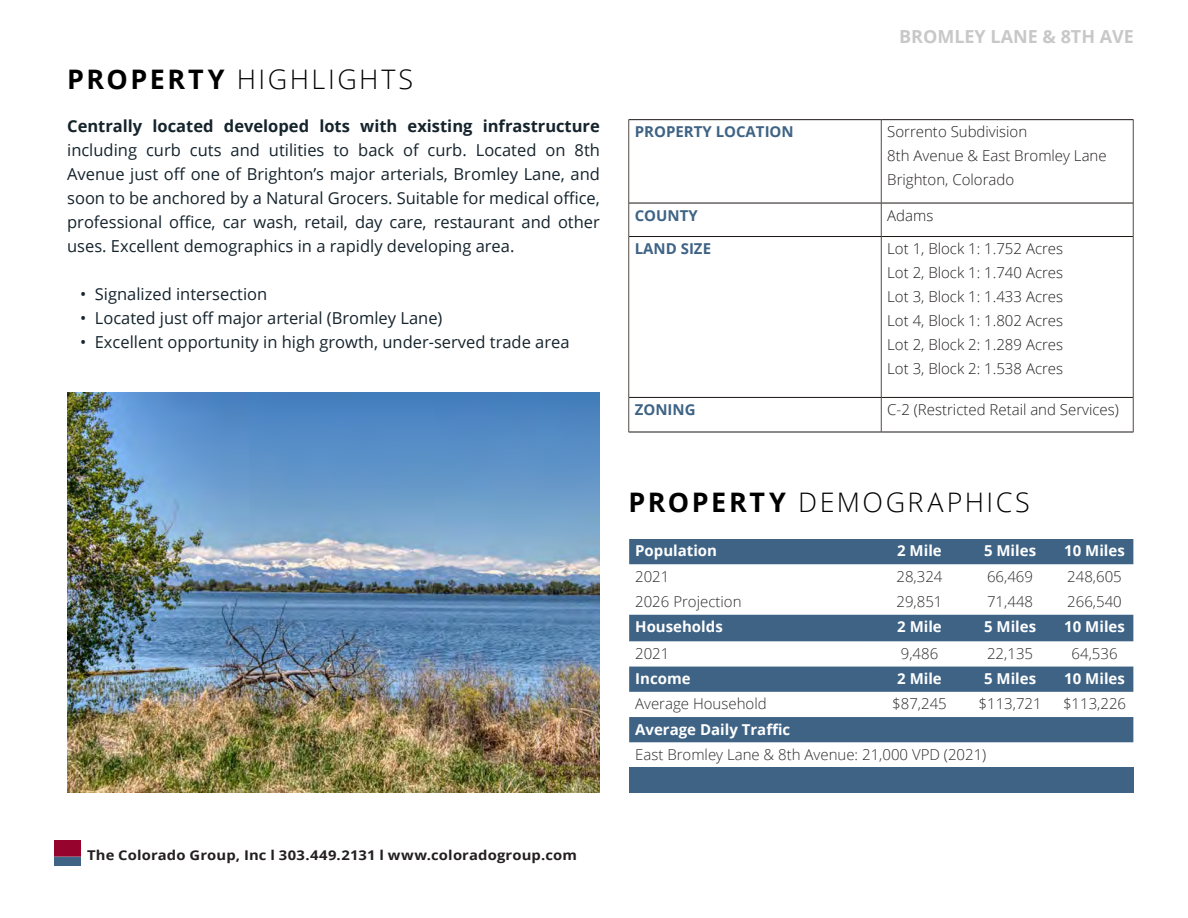
<style>
.page{position:relative;width:1188px;height:918px;background:#fff}
.page>*{position:absolute;margin:0;border:0;box-sizing:border-box;transform-origin:0 0}
.CONTENT_NUMBERS{font:300 26.85px "Open Sans";letter-spacing:.095em;color:#000}
.t1{font:700 18px "Open Sans";color:#c8c8c8}
.t2{font:16.5px/24px "Open Sans";color:#15232c;text-align:justify}
.t3{font:300 15px "Open Sans";color:#231f20}
.Paragraph_Style_1{font:300 15px "Open Sans";color:#2c2c2c}
.Paragraph_Style_1-2{font:700 15px "Open Sans";color:#fff}
.t4{font:700 15px "Open Sans";color:#3e6385}
.Paragraph_Style_1-3{font:700 15px "Open Sans";color:#fffeff}
.CONTENT_NUMBERS-2{font:700 13.5px "Open Sans";letter-spacing:.01em;color:#231f20;scale:1.1 1}
.s1{font-weight:700}
</style>
<div class="page">
<img style="left:54px;top:841px;width:26px;height:25px">
<svg style="left:629px;top:120px;width:252px;height:312px"></svg>
<hr style="left:629px;top:119px;width:252px;height:1px;background:#1b1513">
<hr style="left:881px;top:119px;width:252px;height:1px;background:#1b1513">
<hr style="left:629px;top:203px;width:252px;height:1px;background:#1b1513">
<hr style="left:881px;top:203px;width:252px;height:1px;background:#1b1513">
<hr style="left:629px;top:236px;width:252px;height:1px;background:#1b1513">
<hr style="left:881px;top:236px;width:252px;height:1px;background:#1b1513">
<hr style="left:629px;top:397px;width:252px;height:1px;background:#1b1513">
<hr style="left:881px;top:397px;width:252px;height:1px;background:#1b1513">
<hr style="left:629px;top:432px;width:252px;height:1px;background:#1b1513">
<hr style="left:881px;top:432px;width:252px;height:1px;background:#1b1513">
<hr style="left:628px;top:120px;width:1px;height:83px;background:#524a47">
<hr style="left:881px;top:120px;width:1px;height:83px;background:#524a47">
<hr style="left:1133px;top:120px;width:1px;height:83px;background:#524a47">
<hr style="left:628px;top:203px;width:1px;height:34px;background:#524a47">
<hr style="left:881px;top:203px;width:1px;height:33px;background:#524a47">
<hr style="left:1133px;top:203px;width:1px;height:34px;background:#524a47">
<hr style="left:628px;top:237px;width:1px;height:160px;background:#524a47">
<hr style="left:881px;top:237px;width:1px;height:160px;background:#524a47">
<hr style="left:1133px;top:237px;width:1px;height:160px;background:#524a47">
<hr style="left:628px;top:397px;width:1px;height:35px;background:#524a47">
<hr style="left:881px;top:398px;width:1px;height:34px;background:#524a47">
<hr style="left:1133px;top:397px;width:1px;height:35px;background:#524a47">
<img style="left:67px;top:392px;width:533px;height:401px">
<div style="left:629px;top:539px;width:504px;height:25px;background:#3e6385"></div>
<div style="left:629px;top:615px;width:504px;height:26px;background:#3e6385"></div>
<div style="left:629px;top:667px;width:504px;height:25px;background:#3e6385"></div>
<div style="left:629px;top:717px;width:504px;height:25px;background:#3e6385"></div>
<div style="left:629px;top:768px;width:504px;height:25px;background:#3e6385"></div>
<p class="CONTENT_NUMBERS" style="left:67px;top:61px;width:348px"><span class="s1">PROPERTY</span> HIGHLIGHTS</p>
<p class="t2" style="left:67px;top:114px;width:534px"><span class="s1">Centrally located developed lots with existing infrastructure </span>including curb cuts and utilities to back of curb. Located on 8th Avenue just off one of Brighton’s major arterials, Bromley Lane, and soon to be anchored by a Natural Grocers. Suitable for medical office, professional office, car wash, retail, day care, restaurant and other uses. Excellent demographics in a rapidly developing area.</p>
<p class="t2" style="left:80px;top:282px;width:189px">• Signalized intersection</p>
<p class="t2" style="left:80px;top:306px;width:364px">• Located just off major arterial (Bromley Lane)</p>
<p class="t2" style="left:80px;top:330px;width:491px">• Excellent opportunity in high growth, under-served trade area</p>
<p class="t1" style="left:899px;top:23px;width:236px">BROMLEY LANE &amp; 8TH AVE</p>
<p class="t4" style="left:635px;top:121px;width:161px">PROPERTY LOCATION</p>
<p class="t3" style="left:887px;top:121px;width:141px">Sorrento Subdivision</p>
<p class="t3" style="left:887px;top:145px;width:221px">8th Avenue &amp; East Bromley Lane</p>
<p class="t3" style="left:887px;top:169px;width:128px">Brighton, Colorado</p>
<p class="t4" style="left:635px;top:204px;width:65px">COUNTY</p>
<p class="t3" style="left:887px;top:205px;width:48px">Adams</p>
<p class="t4" style="left:635px;top:238px;width:78px">LAND SIZE</p>
<p class="t3" style="left:887px;top:238px;width:177px">Lot 1, Block 1: 1.752 Acres</p>
<p class="t3" style="left:887px;top:262px;width:177px">Lot 2, Block 1: 1.740 Acres</p>
<p class="t3" style="left:887px;top:286px;width:177px">Lot 3, Block 1: 1.433 Acres</p>
<p class="t3" style="left:887px;top:310px;width:177px">Lot 4, Block 1: 1.802 Acres</p>
<p class="t3" style="left:887px;top:334px;width:177px">Lot 2, Block 2: 1.289 Acres</p>
<p class="t3" style="left:887px;top:358px;width:177px">Lot 3, Block 2: 1.538 Acres</p>
<p class="t4" style="left:635px;top:399px;width:62px">ZONING</p>
<p class="t3" style="left:887px;top:399px;width:233px">C-2 (Restricted Retail and Services)</p>
<p class="CONTENT_NUMBERS" style="left:629px;top:484px;width:403px"><span class="s1">PROPERTY</span> DEMOGRAPHICS</p>
<p class="Paragraph_Style_1-2" style="left:635px;top:540px;width:83px">Population</p>
<p class="Paragraph_Style_1-2" style="left:897px;top:540px;width:46px">2 Mile</p>
<p class="Paragraph_Style_1-2" style="left:984px;top:540px;width:54px">5 Miles</p>
<p class="Paragraph_Style_1-2" style="left:1064px;top:540px;width:62px">10 Miles</p>
<p class="Paragraph_Style_1" style="left:635px;top:566px;width:36px">2021</p>
<p class="Paragraph_Style_1" style="left:896px;top:566px;width:48px">28,324</p>
<p class="Paragraph_Style_1" style="left:987px;top:566px;width:48px">66,469</p>
<p class="Paragraph_Style_1" style="left:1067px;top:566px;width:56px">248,605</p>
<p class="Paragraph_Style_1" style="left:635px;top:591px;width:108px">2026 Projection</p>
<p class="Paragraph_Style_1" style="left:897px;top:591px;width:48px">29,851</p>
<p class="Paragraph_Style_1" style="left:987px;top:591px;width:48px">71,448</p>
<p class="Paragraph_Style_1" style="left:1067px;top:591px;width:56px">266,540</p>
<p class="Paragraph_Style_1-3" style="left:635px;top:616px;width:89px">Households</p>
<p class="Paragraph_Style_1-3" style="left:897px;top:616px;width:46px">2 Mile</p>
<p class="Paragraph_Style_1-3" style="left:984px;top:616px;width:54px">5 Miles</p>
<p class="Paragraph_Style_1-3" style="left:1064px;top:616px;width:62px">10 Miles</p>
<p class="Paragraph_Style_1" style="left:635px;top:643px;width:36px">2021</p>
<p class="Paragraph_Style_1" style="left:901px;top:643px;width:39px">9,486</p>
<p class="Paragraph_Style_1" style="left:987px;top:643px;width:48px">22,135</p>
<p class="Paragraph_Style_1" style="left:1072px;top:643px;width:48px">64,536</p>
<p class="Paragraph_Style_1-2" style="left:635px;top:668px;width:57px">Income</p>
<p class="Paragraph_Style_1-2" style="left:897px;top:668px;width:46px">2 Mile</p>
<p class="Paragraph_Style_1-2" style="left:984px;top:668px;width:54px">5 Miles</p>
<p class="Paragraph_Style_1-2" style="left:1064px;top:668px;width:62px">10 Miles</p>
<p class="Paragraph_Style_1" style="left:635px;top:694px;width:133px">Average Household</p>
<p class="Paragraph_Style_1" style="left:892px;top:694px;width:56px">$87,245</p>
<p class="Paragraph_Style_1" style="left:979px;top:694px;width:65px">$113,721</p>
<p class="Paragraph_Style_1" style="left:1063px;top:694px;width:65px">$113,226</p>
<p class="Paragraph_Style_1-2" style="left:635px;top:718px;width:157px">Average Daily Traffic</p>
<p class="Paragraph_Style_1" style="left:635px;top:744px;width:353px">East Bromley Lane &amp; 8th Avenue: 21,000 VPD (2021)</p>
<p class="CONTENT_NUMBERS-2" style="left:87px;top:845px;width:447px">The Colorado Group, Inc l 303.449.2131 l www.coloradogroup.com</p>
</div>
